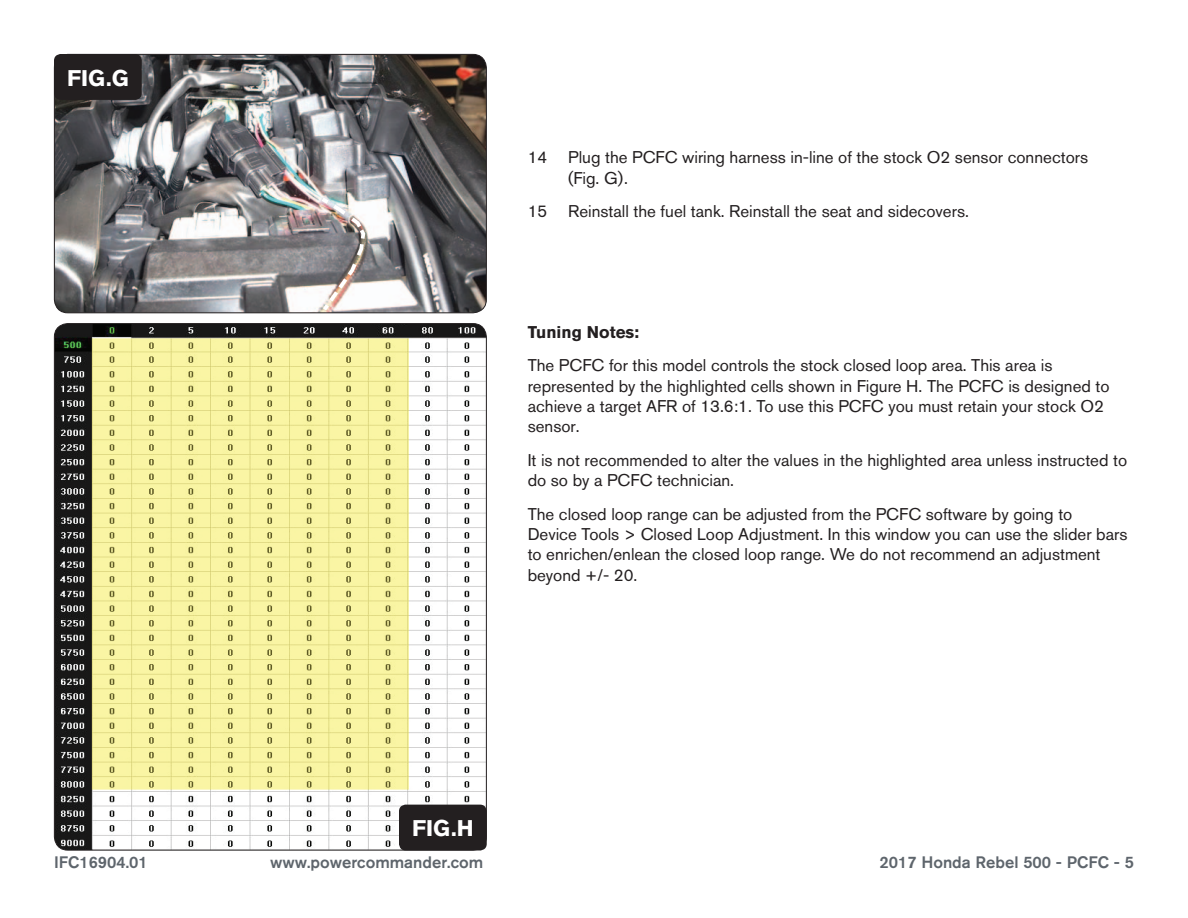
<style>
.page{position:relative;width:1188px;height:918px;background:#fff}
.page>*{position:absolute;margin:0;border:0;box-sizing:border-box;transform-origin:0 0}
.t1{font:700 22.5px "Akzidenz Grotesk BQ";color:#fff}
.Body{font:16.8px/20.2px "Akzidenz Grotesk BQ";color:#231f20}
.Numbered{font:16.8px/20.2px "Akzidenz Grotesk BQ";color:#231f20}
.Bodycopy{font:16.8px/20.2px "Akzidenz Grotesk BQ";color:#231f20}
.Numbered-2{font:700 16.8px "Akzidenz Grotesk BQ";color:#231f20}
.t2{font:500 16.5px "Akzidenz Grotesk BQ";color:#5e656c}
</style>
<div class="page">
<img style="left:54px;top:324px;width:432px;height:526px">
<img style="left:54px;top:54px;width:432px;height:259px">
<div style="left:54px;top:54px;width:433px;height:259px;border:1px solid #231f20;border-radius:14px"></div>
<div style="left:54px;top:54px;width:88px;height:46px;background:#231f20;border-radius:7px"></div>
<div style="left:399px;top:805px;width:88px;height:46px;background:#231f20;border-radius:7px"></div>
<img style="left:318px;top:194px;width:49px;height:120px">
<p class="t1" style="left:67px;top:65px;width:63px">FIG.G</p>
<p class="Bodycopy" style="left:568px;top:147px;width:522px;text-indent:-40px">14 Plug the PCFC wiring harness in-line of the stock O2 sensor connectors (Fig. G).</p>
<p class="Bodycopy" style="left:528px;top:201px;width:443px">15 Reinstall the fuel tank. Reinstall the seat and sidecovers.</p>
<p class="Numbered-2" style="left:528px;top:322px;width:113px">Tuning Notes:</p>
<p class="Numbered" style="left:528px;top:355px;width:583px">The PCFC for this model controls the stock closed loop area. This area is represented by the highlighted cells shown in Figure H. The PCFC is designed to achieve a target AFR of 13.6:1. To use this PCFC you must retain your stock O2 sensor.</p>
<p class="Body" style="left:528px;top:450px;width:601px">It is not recommended to alter the values in the highlighted area unless instructed to do so by a PCFC technician.</p>
<p class="Body" style="left:528px;top:504px;width:601px">The closed loop range can be adjusted from the PCFC software by going to<br>Device Tools &gt; Closed Loop Adjustment. In this window you can use the slider bars to enrichen/enlean the closed loop range. We do not recommend an adjustment beyond +/- 20.</p>
<p class="t1" style="left:412px;top:815px;width:63px">FIG.H</p>
<p class="t2" style="left:54px;top:852px;width:95px">IFC16904.01</p>
<p class="t2" style="left:270px;top:852px;width:215px">www.powercommander.com</p>
<p class="t2" style="left:880px;top:852px;width:256px">2017 Honda Rebel 500 - PCFC - 5</p>
</div>
